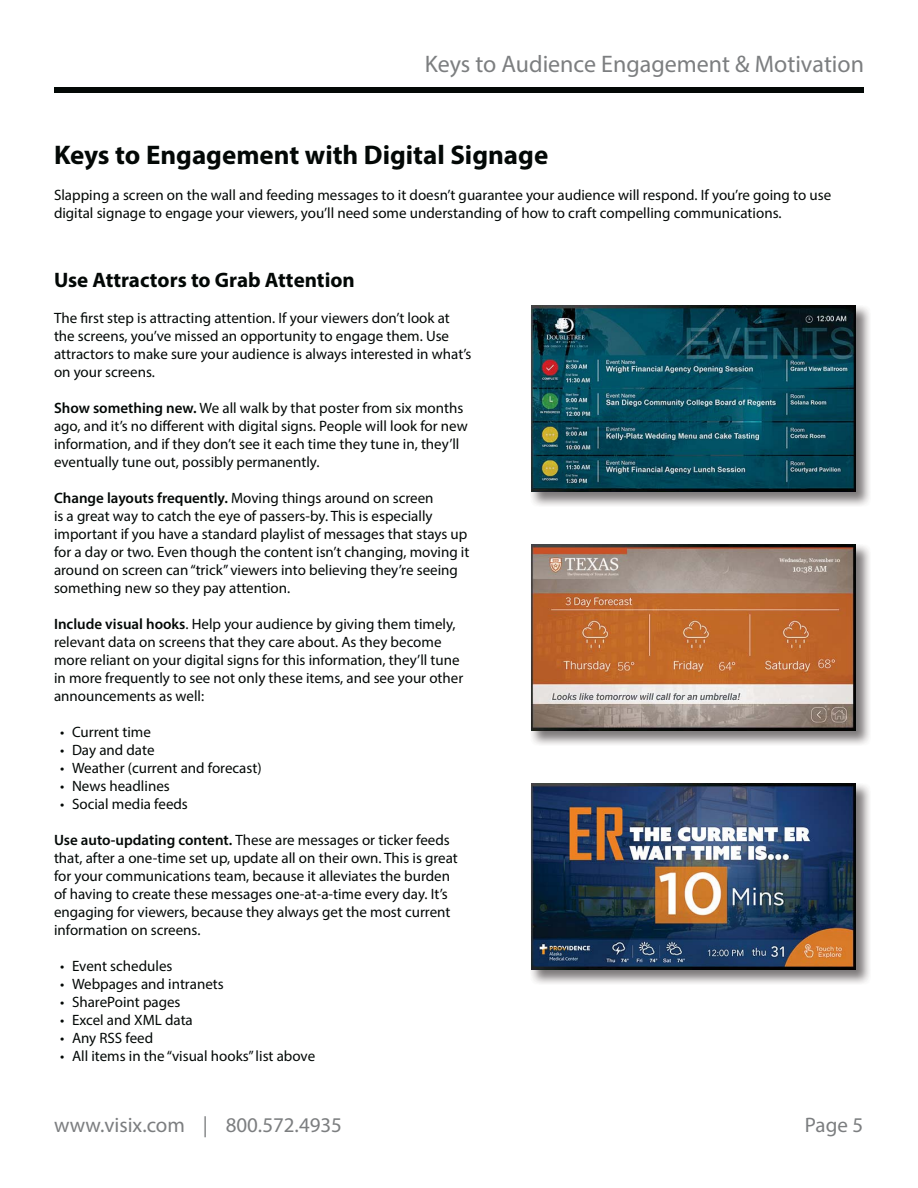
<style>
.page{position:relative;width:918px;height:1188px;background:#fff}
.page>*{position:absolute;margin:0;border:0;box-sizing:border-box;transform-origin:0 0}
.t1{font:700 27px "Myriad Pro";color:#030806}
.t2{font:24px "Myriad Pro";color:#7c7e80}
.t3{font:21px "Myriad Pro";color:#7c7e80}
.t4{font:700 21px "Myriad Pro";color:#030806}
.t5{font:15px/18px "Myriad Pro";color:#030806}
.s1{font-weight:600}
</style>
<div class="page">
<div style="left:54px;top:88px;width:810px;height:5px;background:#030806"></div>
<img style="left:531px;top:305px;width:339px;height:201px">
<img style="left:531px;top:305px;width:324px;height:187px">
<img style="left:531px;top:544px;width:339px;height:201px">
<img style="left:531px;top:544px;width:324px;height:187px">
<img style="left:531px;top:783px;width:339px;height:201px">
<img style="left:531px;top:783px;width:324px;height:187px">
<h2 class="t2" style="left:425px;top:55px;width:441px">Keys to Audience Engagement &amp; Motivation</h2>
<h1 class="t1" style="left:54px;top:145px;width:496px">Keys to Engagement with Digital Signage</h1>
<p class="t5" style="left:54px;top:188px;width:779px">Slapping a screen on the wall and feeding messages to it doesn’t guarantee your audience will respond. If you’re going to use digital signage to engage your viewers, you’ll need some understanding of how to craft compelling communications.</p>
<h3 class="t4" style="left:54px;top:272px;width:302px">Use Attractors to Grab Attention</h3>
<p class="t5" style="left:54px;top:310px;width:419px">The first step is attracting attention. If your viewers don’t look at the screens, you’ve missed an opportunity to engage them. Use attractors to make sure your audience is always interested in what’s on your screens.</p>
<p class="t5" style="left:54px;top:400px;width:415px"><span class="s1">Show something new.</span> We all walk by that poster from six months ago, and it’s no different with digital signs. People will look for new information, and if they don’t see it each time they tune in, they’ll eventually tune out, possibly permanently.</p>
<p class="t5" style="left:54px;top:490px;width:417px"><span class="s1">Change layouts frequently.</span> Moving things around on screen<br>is a great way to catch the eye of passers-by. This is especially important if you have a standard playlist of messages that stays up for a day or two. Even though the content isn’t changing, moving it around on screen can “trick” viewers into believing they’re seeing something new so they pay attention.</p>
<p class="t5" style="left:54px;top:616px;width:411px"><span class="s1">Include visual hooks</span>. Help your audience by giving them timely, relevant data on screens that they care about. As they become more reliant on your digital signs for this information, they’ll tune in more frequently to see not only these items, and see your other announcements as well:</p>
<p class="t5" style="left:60px;top:724px;width:92px">• Current time</p>
<p class="t5" style="left:60px;top:742px;width:96px">• Day and date</p>
<p class="t5" style="left:60px;top:760px;width:203px">• Weather (current and forecast)</p>
<p class="t5" style="left:60px;top:778px;width:111px">• News headlines</p>
<p class="t5" style="left:60px;top:796px;width:129px">• Social media feeds</p>
<p class="t5" style="left:54px;top:832px;width:405px"><span class="s1">Use auto-updating content.</span> These are messages or ticker feeds that, after a one-time set up, update all on their own. This is great for your communications team, because it alleviates the burden of having to create these messages one-at-a-time every day. It’s engaging for viewers, because they always get the most current information on screens.</p>
<p class="t5" style="left:60px;top:958px;width:114px">• Event schedules</p>
<p class="t5" style="left:60px;top:976px;width:165px">• Webpages and intranets</p>
<p class="t5" style="left:60px;top:994px;width:122px">• SharePoint pages</p>
<p class="t5" style="left:60px;top:1012px;width:134px">• Excel and XML data</p>
<p class="t5" style="left:60px;top:1030px;width:95px">• Any RSS feed</p>
<p class="t5" style="left:60px;top:1048px;width:257px">• All items in the “visual hooks” list above</p>
<h3 class="t3" style="left:54px;top:1117px;width:290px">www.visix.com | 800.572.4935</h3>
<h3 class="t3" style="left:805px;top:1117px;width:60px">Page 5</h3>
</div>
